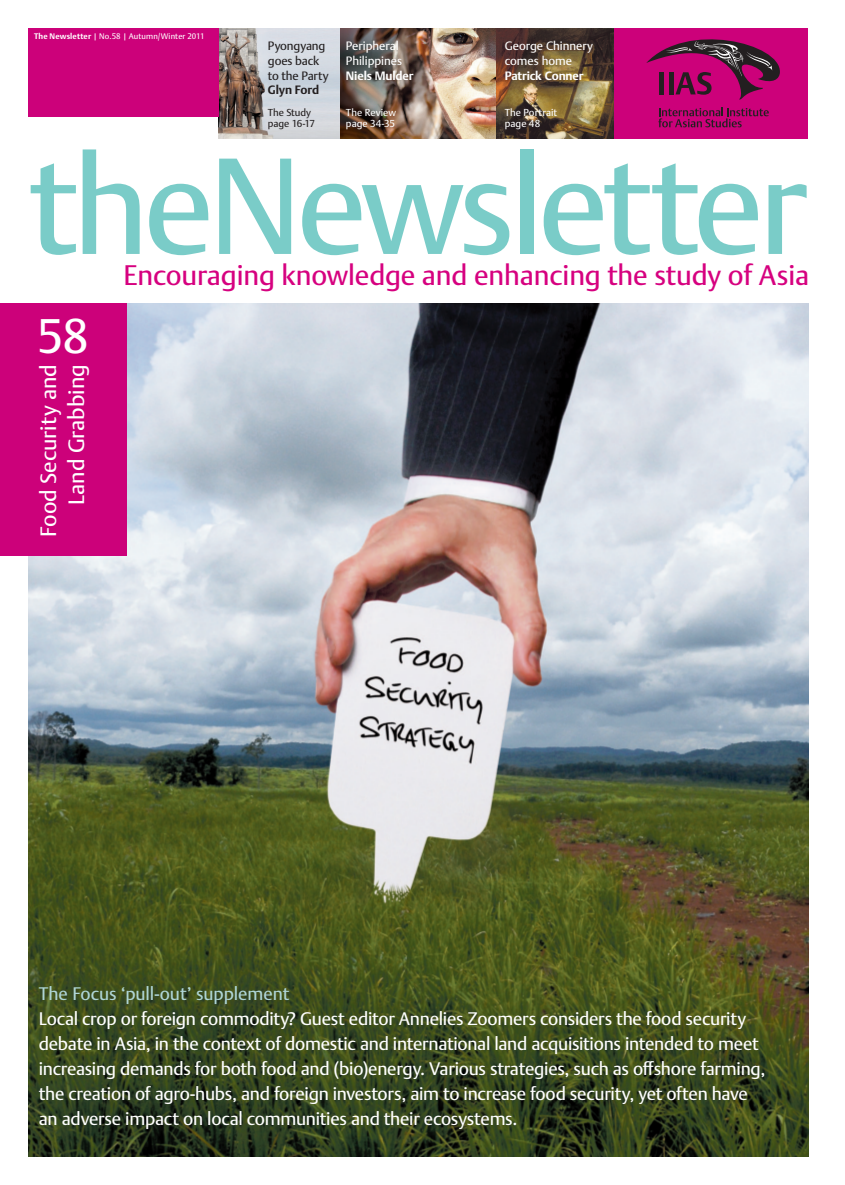
<style>
.page{position:relative;width:845px;height:1185px;background:#fff}
.page>*{position:absolute;margin:0;border:0;box-sizing:border-box;transform-origin:0 0}
.t1{font:135px "DTL Argo TPRO";letter-spacing:-.04em;color:#7accc8}
.t2{font:48px "DTL Argo TPRO";color:#fff}
.t3{font:28px "DTL Argo TPRO";letter-spacing:-.005em;color:#d6017f}
.t4{font:22px/28px "DTL Argo TPRO";color:#fff;text-align:right}
.t5{font:18px/25px "DTL Argo TPRO";letter-spacing:-.015em;color:#fff}
.t6{font:18px "DTL Argo TPRO";letter-spacing:-.005em;color:#afd5d6}
.t7{font:15px "DTL Argo TPRO";letter-spacing:-.005em;color:#fff}
.t8{font:12px/14.6px "DTL Argo TPRO";letter-spacing:-.005em;color:#fff}
.t9{font:12px/14.6px "DTL Argo TPRO";letter-spacing:-.015em;color:#231f20}
.t10{font:700 12px "DTL Argo TPRO";letter-spacing:-.015em;color:#fff}
.t11{font:700 12px "DTL Argo TPRO";letter-spacing:-.01em;color:#231f20}
.t12{font:10px/11px "DTL Argo TPRO";letter-spacing:.005em;color:#fff}
.t13{font:10px/11px "DTL Argo TPRO";letter-spacing:-.005em;color:#231f20}
.t14{font:8px "DTL Argo TPRO";letter-spacing:.01em;color:#fff}
.s1{font-weight:700}
</style>
<div class="page">
<img style="left:219px;top:28px;width:394px;height:110px">
<img style="left:28px;top:303px;width:780px;height:854px">
<div style="left:28px;top:28px;width:191px;height:88px;background:#cc017a"></div>
<div style="left:0;top:303px;width:126px;height:253px;background:#cc017a"></div>
<div style="left:613px;top:28px;width:195px;height:110px;background:#cc017a"></div>
<svg style="left:646px;top:39px;width:134px;height:61px"></svg>
<svg style="left:658px;top:107px;width:111px;height:20px"></svg>
<p class="t14" style="left:34px;top:32px;width:172px"><span class="s1">The Newsletter</span> | No.58 | Autumn/Winter 2011</p>
<p class="t9" style="left:268px;top:39px;width:62px">Pyongyang goes back to the Party</p>
<p class="t11" style="left:268px;top:83px;width:53px">Glyn Ford</p>
<p class="t13" style="left:268px;top:107px;width:49px">The Study page 16-17</p>
<p class="t8" style="left:346px;top:39px;width:58px">Peripheral<br>Philippines</p>
<p class="t10" style="left:346px;top:68px;width:69px">Niels Mulder</p>
<p class="t12" style="left:346px;top:107px;width:52px">The Review page 34-35</p>
<p class="t8" style="left:505px;top:39px;width:90px">George Chinnery comes home</p>
<p class="t10" style="left:505px;top:68px;width:80px">Patrick Conner</p>
<p class="t12" style="left:505px;top:107px;width:54px">The Portrait page 48</p>
<h1 class="t1" style="left:28px;top:126px;width:780px">theNewsletter</h1>
<h3 class="t3" style="left:124px;top:259px;width:687px">Encouraging knowledge and enhancing the study of Asia</h3>
<h2 class="t2" style="left:37px;top:307px;width:54px">58</h2>
<p class="t4" style="left:35px;top:537px;width:174px;rotate:-90deg">Food Security and<br>Land Grabbing</p>
<p class="t7" style="left:47px;top:366px;width:62px">authority</p>
<p class="t6" style="left:39px;top:982px;width:252px">The Focus ‘pull-out’ supplement</p>
<p class="t5" style="left:39px;top:1006px;width:728px">Local crop or foreign commodity? Guest editor Annelies Zoomers considers the food security debate in Asia, in the context of domestic and international land acquisitions intended to meet increasing demands for both food and (bio)energy. Various strategies, such as offshore farming, the creation of agro-hubs, and foreign investors, aim to increase food security, yet often have an adverse impact on local communities and their ecosystems.</p>
</div>
